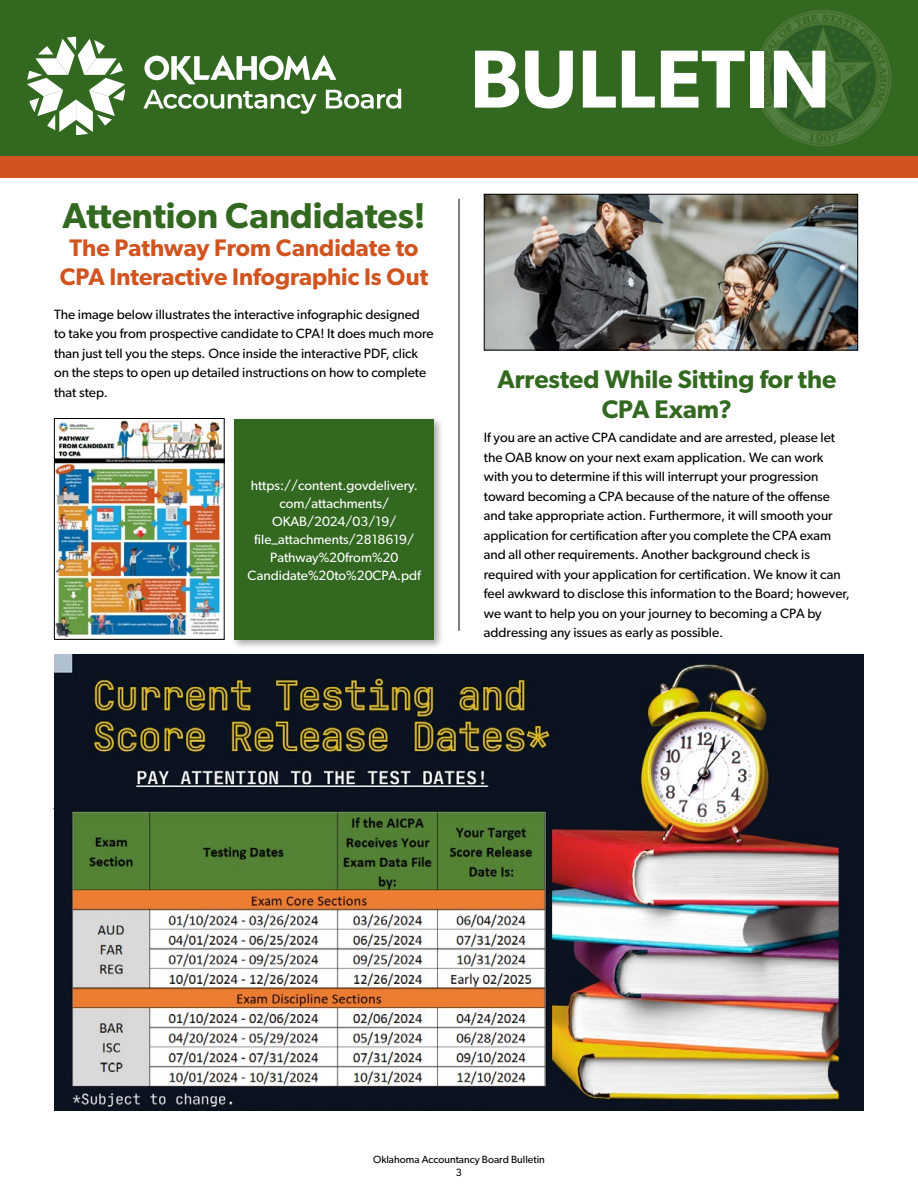
<style>
.page{position:relative;width:918px;height:1188px;background:#fff}
.page>*{position:absolute;margin:0;border:0;box-sizing:border-box;transform-origin:0 0}
.t1{font:600 82.5px "Gibson";color:#fff}
.t2{font:600 36px "Gibson";color:#326820}
.t3{font:600 25.5px/30.6px "Gibson";color:#326820;text-align:center}
.t4{font:600 24px/28.8px "Gibson";color:#d15420;text-align:center}
.t5{font:13.5px/19.5px "Gibson";color:#000}
.t6{font:13.5px/18px "Gibson";color:#fff;text-align:center}
.t7{font:10.5px/13.5px "Gibson";color:#000;text-align:center}
</style>
<div class="page">
<div style="left:0;top:0;width:918px;height:157px;background:#326820"></div>
<svg style="left:27px;top:37px;width:98px;height:98px"></svg>
<svg style="left:143px;top:56px;width:258px;height:58px"></svg>
<div style="left:0;top:157px;width:918px;height:21px;background:#d15420"></div>
<img style="left:755px;top:10px;width:136px;height:136px">
<hr style="left:53px;top:808px;width:810px;height:1px;background:#000">
<img style="left:56px;top:420px;width:167px;height:217px">
<div style="left:54px;top:418px;width:171px;height:222px;border:1px solid #000"></div>
<img style="left:55px;top:655px;width:809px;height:455px">
<hr style="left:459px;top:199px;width:1px;height:432px;background:#000">
<img style="left:486px;top:196px;width:370px;height:152px">
<div style="left:484px;top:194px;width:374px;height:156px;border:1px solid #000"></div>
<div style="left:231px;top:415px;width:213px;height:235px;background:#000;opacity:.35"></div>
<div style="left:234px;top:419px;width:200px;height:221px;background:#326820"></div>
<h2 class="t2" style="left:62px;top:194px;width:365px">Attention Candidates!</h2>
<h3 class="t4" style="left:60px;top:233px;width:370px">The Pathway From Candidate to<br>CPA Interactive Infographic Is Out</h3>
<p class="t5" style="left:54px;top:304px;width:381px">The image below illustrates the interactive infographic designed to take you from prospective candidate to CPA! It does much more than just tell you the steps. Once inside the interactive PDF, click on the steps to open up detailed instructions on how to complete that step.</p>
<p class="t6" style="left:247px;top:476px;width:175px">https://content.govdelivery. com/attachments/<br>OKAB/2024/03/19/ file_attachments/2818619/<br>Pathway%20from%20<br>Candidate%20to%20CPA.pdf</p>
<h1 class="t1" style="left:470px;top:30px;width:362px">BULLETIN</h1>
<h3 class="t3" style="left:497px;top:363px;width:340px">Arrested While Sitting for the<br>CPA Exam?</h3>
<p class="t5" style="left:484px;top:428px;width:368px">If you are an active CPA candidate and are arrested, please let the OAB know on your next exam application. We can work with you to determine if this will interrupt your progression toward becoming a CPA because of the nature of the offense and take appropriate action. Furthermore, it will smooth your application for certification after you complete the CPA exam and all other requirements. Another background check is required with your application for certification. We know it can feel awkward to disclose this information to the Board; however, we want to help you on your journey to becoming a CPA by addressing any issues as early as possible.</p>
<p class="t7" style="left:373px;top:1152px;width:173px">Oklahoma Accountancy Board Bulletin<br>3</p>
</div>
